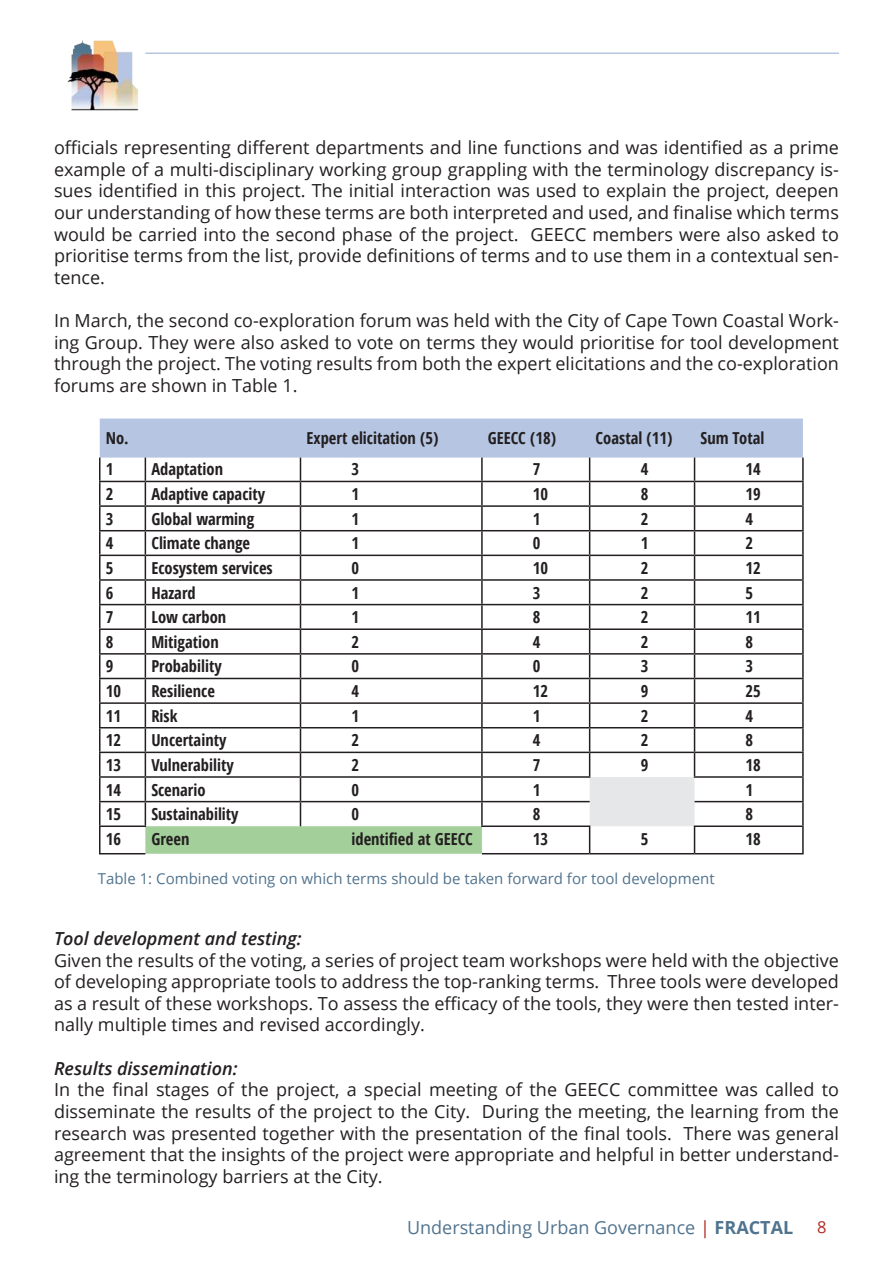
<style>
.page{position:relative;width:893px;height:1263px;background:#fff}
.page>*{position:absolute;margin:0;border:0;box-sizing:border-box;transform-origin:0 0}
.t1{font:18px/21.6px "Open Sans";color:#231f20;text-align:justify}
.t2{font:italic 600 18px "Open Sans";color:#231f20}
.t3{font:18px "Open Sans";color:#50738e}
.t4{font:700 condensed 16.5px "Open Sans";color:#231f20}
.t5{font:16.5px "Open Sans";color:#b02b24}
.t6{font:15px "Open Sans";color:#50738e}
.s1{color:#b02b24}
.s2{font-weight:700}
</style>
<div class="page">
<img style="left:67px;top:40px;width:72px;height:71px">
<hr style="left:145px;top:52px;width:694px;height:2px;background:#b5c5e2">
<hr style="left:802px;top:458px;width:2px;height:23px;background:#231f20">
<hr style="left:694px;top:481px;width:110px;height:1px;background:#231f20">
<hr style="left:802px;top:482px;width:2px;height:23px;background:#231f20">
<hr style="left:694px;top:505px;width:110px;height:2px;background:#231f20">
<hr style="left:802px;top:507px;width:2px;height:23px;background:#231f20">
<hr style="left:694px;top:530px;width:110px;height:1px;background:#231f20">
<hr style="left:802px;top:531px;width:2px;height:24px;background:#231f20">
<hr style="left:694px;top:555px;width:110px;height:1px;background:#231f20">
<hr style="left:802px;top:556px;width:2px;height:23px;background:#231f20">
<hr style="left:694px;top:579px;width:110px;height:2px;background:#231f20">
<hr style="left:802px;top:581px;width:2px;height:23px;background:#231f20">
<hr style="left:694px;top:604px;width:110px;height:1px;background:#231f20">
<hr style="left:802px;top:605px;width:2px;height:23px;background:#231f20">
<hr style="left:694px;top:628px;width:110px;height:2px;background:#231f20">
<hr style="left:802px;top:630px;width:2px;height:23px;background:#231f20">
<hr style="left:694px;top:653px;width:110px;height:2px;background:#231f20">
<hr style="left:802px;top:655px;width:2px;height:23px;background:#231f20">
<hr style="left:694px;top:678px;width:110px;height:1px;background:#231f20">
<hr style="left:802px;top:679px;width:2px;height:23px;background:#231f20">
<hr style="left:694px;top:702px;width:110px;height:2px;background:#231f20">
<hr style="left:802px;top:704px;width:2px;height:23px;background:#231f20">
<hr style="left:694px;top:727px;width:110px;height:1px;background:#231f20">
<hr style="left:802px;top:728px;width:2px;height:24px;background:#231f20">
<hr style="left:694px;top:752px;width:110px;height:1px;background:#231f20">
<hr style="left:802px;top:753px;width:2px;height:23px;background:#231f20">
<hr style="left:694px;top:776px;width:110px;height:2px;background:#231f20">
<hr style="left:802px;top:778px;width:2px;height:23px;background:#231f20">
<hr style="left:694px;top:801px;width:110px;height:1px;background:#231f20">
<hr style="left:802px;top:802px;width:2px;height:23px;background:#231f20">
<hr style="left:694px;top:825px;width:110px;height:2px;background:#231f20">
<svg style="left:99px;top:419px;width:704px;height:435px"></svg>
<hr style="left:802px;top:827px;width:2px;height:26px;background:#231f20">
<hr style="left:99px;top:853px;width:46px;height:1px;background:#231f20">
<hr style="left:482px;top:853px;width:108px;height:1px;background:#231f20">
<hr style="left:590px;top:853px;width:104px;height:1px;background:#231f20">
<hr style="left:694px;top:853px;width:110px;height:1px;background:#231f20">
<p class="t1" style="left:54px;top:136px;width:786px">officials representing different departments and line functions and was identified as a prime example of a multi-disciplinary working group grappling with the terminology discrepancy is&shy;sues identified in this project. The initial interaction was used to explain the project, deepen our understanding of how these terms are both interpreted and used, and finalise which terms would be carried into the second phase of the project. GEECC members were also asked to prioritise terms from the list, provide definitions of terms and to use them in a contextual sen&shy;tence.</p>
<p class="t1" style="left:54px;top:309px;width:786px">In March, the second co-exploration forum was held with the City of Cape Town Coastal Work&shy;ing Group. They were also asked to vote on terms they would prioritise for tool development through the project. The voting results from both the expert elicitations and the co-exploration forums are shown in Table 1.</p>
<p class="t4" style="left:106px;top:427px;width:24px">No.</p>
<p class="t4" style="left:306px;top:427px;width:133px">Expert elicitation (5)</p>
<p class="t4" style="left:488px;top:427px;width:70px">GEECC (18)</p>
<p class="t4" style="left:596px;top:427px;width:78px">Coastal (11)</p>
<p class="t4" style="left:700px;top:427px;width:65px">Sum Total</p>
<p class="t4" style="left:106px;top:458px;width:9px">1</p>
<p class="t4" style="left:151px;top:458px;width:73px">Adaptation</p>
<p class="t4" style="left:351px;top:458px;width:9px">3</p>
<p class="t4" style="left:533px;top:458px;width:9px">7</p>
<p class="t4" style="left:641px;top:458px;width:9px">4</p>
<p class="t4" style="left:745px;top:458px;width:17px">14</p>
<p class="t4" style="left:106px;top:483px;width:9px">2</p>
<p class="t4" style="left:151px;top:483px;width:115px">Adaptive capacity</p>
<p class="t4" style="left:351px;top:483px;width:9px">1</p>
<p class="t4" style="left:533px;top:483px;width:17px">10</p>
<p class="t4" style="left:641px;top:483px;width:9px">8</p>
<p class="t4" style="left:745px;top:483px;width:17px">19</p>
<p class="t4" style="left:106px;top:507px;width:9px">3</p>
<p class="t4" style="left:151px;top:507px;width:104px">Global warming</p>
<p class="t4" style="left:351px;top:507px;width:9px">1</p>
<p class="t4" style="left:533px;top:507px;width:9px">1</p>
<p class="t4" style="left:641px;top:507px;width:9px">2</p>
<p class="t4" style="left:745px;top:507px;width:9px">4</p>
<p class="t4" style="left:106px;top:532px;width:9px">4</p>
<p class="t4" style="left:151px;top:532px;width:100px">Climate change</p>
<p class="t4" style="left:351px;top:532px;width:9px">1</p>
<p class="t4" style="left:533px;top:532px;width:9px">0</p>
<p class="t4" style="left:641px;top:532px;width:9px">1</p>
<p class="t4" style="left:745px;top:532px;width:9px">2</p>
<p class="t4" style="left:106px;top:556px;width:9px">5</p>
<p class="t4" style="left:151px;top:556px;width:123px">Ecosystem services</p>
<p class="t4" style="left:351px;top:556px;width:9px">0</p>
<p class="t4" style="left:533px;top:556px;width:17px">10</p>
<p class="t4" style="left:641px;top:556px;width:9px">2</p>
<p class="t4" style="left:745px;top:556px;width:17px">12</p>
<p class="t4" style="left:106px;top:581px;width:9px">6</p>
<p class="t4" style="left:151px;top:581px;width:46px">Hazard</p>
<p class="t4" style="left:351px;top:581px;width:9px">1</p>
<p class="t4" style="left:533px;top:581px;width:9px">3</p>
<p class="t4" style="left:641px;top:581px;width:9px">2</p>
<p class="t4" style="left:745px;top:581px;width:9px">5</p>
<p class="t4" style="left:106px;top:606px;width:9px">7</p>
<p class="t4" style="left:151px;top:606px;width:76px">Low carbon</p>
<p class="t4" style="left:351px;top:606px;width:9px">1</p>
<p class="t4" style="left:533px;top:606px;width:9px">8</p>
<p class="t4" style="left:641px;top:606px;width:9px">2</p>
<p class="t4" style="left:745px;top:606px;width:17px">11</p>
<p class="t4" style="left:106px;top:630px;width:9px">8</p>
<p class="t4" style="left:151px;top:630px;width:69px">Mitigation</p>
<p class="t4" style="left:351px;top:630px;width:9px">2</p>
<p class="t4" style="left:533px;top:630px;width:9px">4</p>
<p class="t4" style="left:641px;top:630px;width:9px">2</p>
<p class="t4" style="left:745px;top:630px;width:9px">8</p>
<p class="t4" style="left:106px;top:655px;width:9px">9</p>
<p class="t4" style="left:151px;top:655px;width:72px">Probability</p>
<p class="t4" style="left:351px;top:655px;width:9px">0</p>
<p class="t4" style="left:533px;top:655px;width:9px">0</p>
<p class="t4" style="left:641px;top:655px;width:9px">3</p>
<p class="t4" style="left:745px;top:655px;width:9px">3</p>
<p class="t4" style="left:106px;top:680px;width:17px">10</p>
<p class="t4" style="left:151px;top:680px;width:65px">Resilience</p>
<p class="t4" style="left:351px;top:680px;width:9px">4</p>
<p class="t4" style="left:533px;top:680px;width:17px">12</p>
<p class="t4" style="left:641px;top:680px;width:9px">9</p>
<p class="t4" style="left:745px;top:680px;width:17px">25</p>
<p class="t4" style="left:106px;top:704px;width:17px">11</p>
<p class="t4" style="left:151px;top:704px;width:28px">Risk</p>
<p class="t4" style="left:351px;top:704px;width:9px">1</p>
<p class="t4" style="left:533px;top:704px;width:9px">1</p>
<p class="t4" style="left:641px;top:704px;width:9px">2</p>
<p class="t4" style="left:745px;top:704px;width:9px">4</p>
<p class="t4" style="left:106px;top:729px;width:17px">12</p>
<p class="t4" style="left:151px;top:729px;width:77px">Uncertainty</p>
<p class="t4" style="left:351px;top:729px;width:9px">2</p>
<p class="t4" style="left:533px;top:729px;width:9px">4</p>
<p class="t4" style="left:641px;top:729px;width:9px">2</p>
<p class="t4" style="left:745px;top:729px;width:9px">8</p>
<p class="t4" style="left:106px;top:753px;width:17px">13</p>
<p class="t4" style="left:151px;top:753px;width:84px">Vulnerability</p>
<p class="t4" style="left:351px;top:753px;width:9px">2</p>
<p class="t4" style="left:533px;top:753px;width:9px">7</p>
<p class="t4" style="left:641px;top:753px;width:9px">9</p>
<p class="t4" style="left:745px;top:753px;width:17px">18</p>
<p class="t4" style="left:106px;top:778px;width:17px">14</p>
<p class="t4" style="left:151px;top:778px;width:56px">Scenario</p>
<p class="t4" style="left:351px;top:778px;width:9px">0</p>
<p class="t4" style="left:533px;top:778px;width:9px">1</p>
<p class="t4" style="left:745px;top:778px;width:9px">1</p>
<p class="t4" style="left:106px;top:803px;width:17px">15</p>
<p class="t4" style="left:151px;top:803px;width:89px">Sustainability</p>
<p class="t4" style="left:351px;top:803px;width:9px">0</p>
<p class="t4" style="left:533px;top:803px;width:9px">8</p>
<p class="t4" style="left:745px;top:803px;width:9px">8</p>
<p class="t4" style="left:106px;top:827px;width:17px">16</p>
<p class="t4" style="left:151px;top:827px;width:40px">Green</p>
<p class="t4" style="left:351px;top:827px;width:123px">identified at GEECC</p>
<p class="t4" style="left:533px;top:827px;width:17px">13</p>
<p class="t4" style="left:641px;top:827px;width:9px">5</p>
<p class="t4" style="left:745px;top:827px;width:17px">18</p>
<p class="t6" style="left:98px;top:868px;width:618px">Table 1: Combined voting on which terms should be taken forward for tool development</p>
<p class="t2" style="left:54px;top:926px;width:249px">Tool development and testing:</p>
<p class="t1" style="left:54px;top:949px;width:786px">Given the results of the voting, a series of project team workshops were held with the objective of developing appropriate tools to address the top-ranking terms. Three tools were developed as a result of these workshops. To assess the efficacy of the tools, they were then tested inter&shy;nally multiple times and revised accordingly.</p>
<p class="t2" style="left:54px;top:1056px;width:185px">Results dissemination:</p>
<p class="t1" style="left:54px;top:1078px;width:786px">In the final stages of the project, a special meeting of the GEECC committee was called to disseminate the results of the project to the City. During the meeting, the learning from the research was presented together with the presentation of the final tools. There was general agreement that the insights of the project were appropriate and helpful in better understand&shy;ing the terminology barriers at the City.</p>
<p class="t3" style="left:407px;top:1215px;width:388px">Understanding Urban Governance <span class="s1">|</span> <span class="s2">FRACTAL</span></p>
<p class="t5" style="left:817px;top:1216px;width:11px">8</p>
</div>
